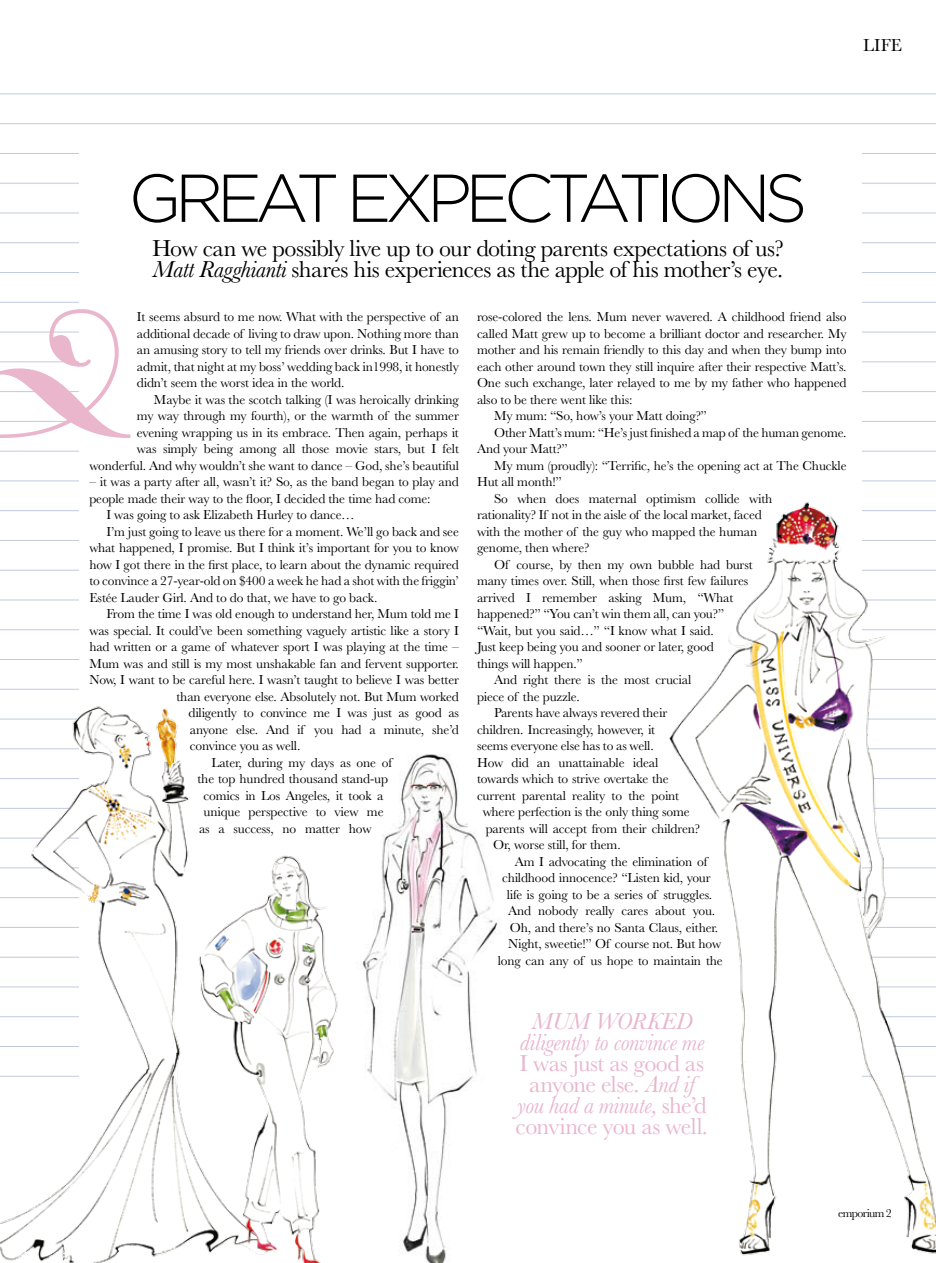
<style>
.page{position:relative;width:936px;height:1263px;background:#fff}
.page>*{position:absolute;margin:0;border:0;box-sizing:border-box;transform-origin:0 0}
.t1{font:300 67.5px "Gotham";letter-spacing:-.1em;color:#000}
.t2{font:24px/21px "Baskerville MT Std";letter-spacing:-.025em;color:#000}
.t3{font:24px/21px "Baskerville MT Std";letter-spacing:-.025em;color:#e9b6cc;text-align:center}
.t4{font:italic 24px/21px "Baskerville MT Std";letter-spacing:-.015em;color:#e9b6cc;text-align:center}
.t5{font:18px "Baskerville MT Std";color:#000}
.t6{font:13.5px/16.5px "Baskerville MT Std";letter-spacing:-.01em;color:#000;text-align:justify}
.t7{font:12px "Baskerville MT Std";letter-spacing:-.055em;color:#000}
.s1{font-style:italic}
</style>
<div class="page">
<hr style="left:0;top:94px;width:935px;height:1px;background:#c1cadd">
<hr style="left:0;top:123px;width:935px;height:1px;background:#c1cadd">
<hr style="left:0;top:153px;width:935px;height:1px;background:#c1cadd">
<hr style="left:0;top:183px;width:935px;height:1px;background:#c1cadd">
<hr style="left:0;top:213px;width:935px;height:1px;background:#c1cadd">
<hr style="left:0;top:242px;width:935px;height:1px;background:#c1cadd">
<hr style="left:0;top:272px;width:935px;height:1px;background:#c1cadd">
<hr style="left:0;top:302px;width:935px;height:1px;background:#c1cadd">
<hr style="left:0;top:332px;width:935px;height:1px;background:#c1cadd">
<hr style="left:0;top:361px;width:935px;height:1px;background:#c1cadd">
<hr style="left:0;top:391px;width:935px;height:1px;background:#c1cadd">
<hr style="left:0;top:421px;width:935px;height:1px;background:#c1cadd">
<hr style="left:0;top:451px;width:935px;height:1px;background:#c1cadd">
<hr style="left:0;top:480px;width:935px;height:1px;background:#c1cadd">
<hr style="left:0;top:510px;width:935px;height:1px;background:#c1cadd">
<hr style="left:0;top:540px;width:935px;height:1px;background:#c1cadd">
<hr style="left:0;top:570px;width:935px;height:1px;background:#c1cadd">
<hr style="left:0;top:600px;width:935px;height:1px;background:#c1cadd">
<hr style="left:0;top:629px;width:935px;height:1px;background:#c1cadd">
<hr style="left:0;top:659px;width:935px;height:1px;background:#c1cadd">
<hr style="left:0;top:689px;width:935px;height:1px;background:#c1cadd">
<div style="left:79px;top:128px;width:782px;height:1065px;background:#fff"></div>
<img style="left:0;top:706px;width:189px;height:557px">
<img style="left:189px;top:855px;width:149px;height:408px">
<img style="left:363px;top:754px;width:136px;height:509px">
<img style="left:669px;top:502px;width:266px;height:754px">
<svg style="left:0;top:309px;width:131px;height:129px"></svg>
<svg style="left:886px;top:1209px;width:5px;height:8px"></svg>
<h3 class="t5" style="left:863px;top:35px;width:11px">life</h3>
<h1 class="t1" style="left:128px;top:161px;width:680px">GREAT EXPECTATIONS</h1>
<h2 class="t2" style="left:152px;top:238px;width:633px">How can we possibly live up to our doting parents expectations of us?<br><span class="s1">Matt Ragghianti</span> shares his experiences as the apple of his mother’s eye.</h2>
<p class="t6" style="left:137px;top:309px;width:323px">It seems absurd to me now. What with the perspective of an additional decade of living to draw upon. Nothing more than an amusing story to tell my friends over drinks. But I have to admit, that night at my boss’ wedding back in1998, it honestly didn’t seem the worst idea in the world.</p>
<p class="t6" style="left:89px;top:391px;width:371px;text-align:right">Maybe it was the scotch talking (I was heroically drinking<br>my way through my fourth), or the warmth of the summer<br>evening wrapping us in its embrace. Then again, perhaps it<br>was simply being among all those movie stars, but I felt wonderful. And why wouldn’t she want to dance – God, she’s beautiful</p>
<p class="t6" style="left:89px;top:474px;width:371px">– it was a party after all, wasn’t it? So, as the band began to play and</p>
<p class="t6" style="left:89px;top:490px;width:343px">people made their way to the floor, I decided the time had come:</p>
<p class="t6" style="left:106px;top:507px;width:250px">I was going to ask Elizabeth Hurley to dance…</p>
<p class="t6" style="left:106px;top:523px;width:354px">I’m just going to leave us there for a moment. We’ll go back and see</p>
<p class="t6" style="left:89px;top:540px;width:371px">what happened, I promise. But I think it’s important for you to know</p>
<p class="t6" style="left:89px;top:556px;width:371px">how I got there in the first place, to learn about the dynamic required</p>
<p class="t6" style="left:89px;top:573px;width:371px">to convince a 27-year-old on $400 a week he had a shot with the friggin’</p>
<p class="t6" style="left:89px;top:589px;width:289px">Estée Lauder Girl. And to do that, we have to go back.</p>
<p class="t6" style="left:106px;top:606px;width:354px">From the time I was old enough to understand her, Mum told me I</p>
<p class="t6" style="left:89px;top:622px;width:371px">was special. It could’ve been something vaguely artistic like a story I</p>
<p class="t6" style="left:89px;top:639px;width:371px">had written or a game of whatever sport I was playing at the time –</p>
<p class="t6" style="left:89px;top:655px;width:371px">Mum was and still is my most unshakable fan and fervent supporter.</p>
<p class="t6" style="left:89px;top:672px;width:371px">Now, I want to be careful here. I wasn’t taught to believe I was better</p>
<p class="t6" style="left:176px;top:688px;width:284px">than everyone else. Absolutely not. But Mum worked</p>
<p class="t6" style="left:188px;top:705px;width:272px">diligently to convince me I was just as good as</p>
<p class="t6" style="left:190px;top:721px;width:270px">anyone else. And if you had a minute, she’d</p>
<p class="t6" style="left:190px;top:738px;width:112px">convince you as well.</p>
<p class="t6" style="left:211px;top:754px;width:182px">Later, during my days as one of</p>
<p class="t6" style="left:197px;top:771px;width:192px">the top hundred thousand stand-up</p>
<p class="t6" style="left:203px;top:787px;width:181px">comics in Los Angeles, it took a</p>
<p class="t6" style="left:203px;top:804px;width:181px">unique perspective to view me</p>
<p class="t6" style="left:199px;top:820px;width:174px">as a success, no matter how</p>
<p class="t6" style="left:477px;top:309px;width:371px">rose-colored the lens. Mum never wavered. A childhood friend also</p>
<p class="t6" style="left:477px;top:325px;width:371px">called Matt grew up to become a brilliant doctor and researcher. My</p>
<p class="t6" style="left:477px;top:342px;width:371px">mother and his remain friendly to this day and when they bump into</p>
<p class="t6" style="left:477px;top:358px;width:371px">each other around town they still inquire after their respective Matt’s.</p>
<p class="t6" style="left:477px;top:375px;width:371px">One such exchange, later relayed to me by my father who happened</p>
<p class="t6" style="left:477px;top:391px;width:157px">also to be there went like this:</p>
<p class="t6" style="left:494px;top:408px;width:214px">My mum: “So, how’s your Matt doing?”</p>
<p class="t6" style="left:494px;top:424px;width:354px">Other Matt’s mum: “He’s just finished a map of the human genome.</p>
<p class="t6" style="left:477px;top:441px;width:92px">And your Matt?”</p>
<p class="t6" style="left:494px;top:457px;width:354px">My mum (proudly): “Terrific, he’s the opening act at The Chuckle</p>
<p class="t6" style="left:477px;top:474px;width:86px">Hut all month!”</p>
<p class="t6" style="left:494px;top:490px;width:280px">So when does maternal optimism collide with</p>
<p class="t6" style="left:477px;top:507px;width:286px">rationality? If not in the aisle of the local market, faced</p>
<p class="t6" style="left:477px;top:523px;width:282px">with the mother of the guy who mapped the human</p>
<p class="t6" style="left:477px;top:540px;width:114px">genome, then where?</p>
<p class="t6" style="left:494px;top:556px;width:260px">Of course, by then my own bubble had burst</p>
<p class="t6" style="left:477px;top:573px;width:273px">many times over. Still, when those first few failures</p>
<p class="t6" style="left:477px;top:589px;width:258px">arrived I remember asking Mum, “What</p>
<p class="t6" style="left:477px;top:606px;width:249px">happened?” “You can’t win them all, can you?”</p>
<p class="t6" style="left:477px;top:622px;width:238px">“Wait, but you said…” “I know what I said.</p>
<p class="t6" style="left:477px;top:639px;width:238px">Just keep being you and sooner or later, good</p>
<p class="t6" style="left:477px;top:655px;width:107px">things will happen.”</p>
<p class="t6" style="left:494px;top:672px;width:199px">And right there is the most crucial</p>
<p class="t6" style="left:477px;top:688px;width:104px">piece of the puzzle.</p>
<p class="t6" style="left:494px;top:705px;width:175px">Parents have always revered their</p>
<p class="t6" style="left:477px;top:721px;width:180px">children. Increasingly, however, it</p>
<p class="t6" style="left:477px;top:738px;width:178px">seems everyone else has to as well.</p>
<p class="t6" style="left:477px;top:754px;width:183px">How did an unattainable ideal</p>
<p class="t6" style="left:477px;top:771px;width:193px">towards which to strive overtake the</p>
<p class="t6" style="left:477px;top:787px;width:204px">current parental reality to the point</p>
<p class="t6" style="left:482px;top:804px;width:208px">where perfection is the only thing some</p>
<p class="t6" style="left:485px;top:820px;width:216px">parents will accept from their children?</p>
<p class="t6" style="left:493px;top:837px;width:129px">Or, worse still, for them.</p>
<p class="t6" style="left:514px;top:853px;width:194px">Am I advocating the elimination of</p>
<p class="t6" style="left:502px;top:870px;width:210px">childhood innocence? “Listen kid, your</p>
<p class="t6" style="left:506px;top:886px;width:207px">life is going to be a series of struggles.</p>
<p class="t6" style="left:508px;top:903px;width:208px">And nobody really cares about you.</p>
<p class="t6" style="left:509px;top:919px;width:210px">Oh, and there’s no Santa Claus, either.</p>
<p class="t6" style="left:508px;top:936px;width:214px">Night, sweetie!” Of course not. But how</p>
<p class="t6" style="left:497px;top:952px;width:226px">long can any of us hope to maintain the</p>
<h2 class="t4" style="left:519px;top:1010px;width:186px">m um wor ked diligentlyto convince me</h2>
<h2 class="t3" style="left:515px;top:1053px;width:194px">I was just as good as anyone else. <span class="s1">And if you had a minute,</span> she’d convince you as well.</h2>
<p class="t7" style="left:838px;top:1206px;width:48px">emporium</p>
</div>
